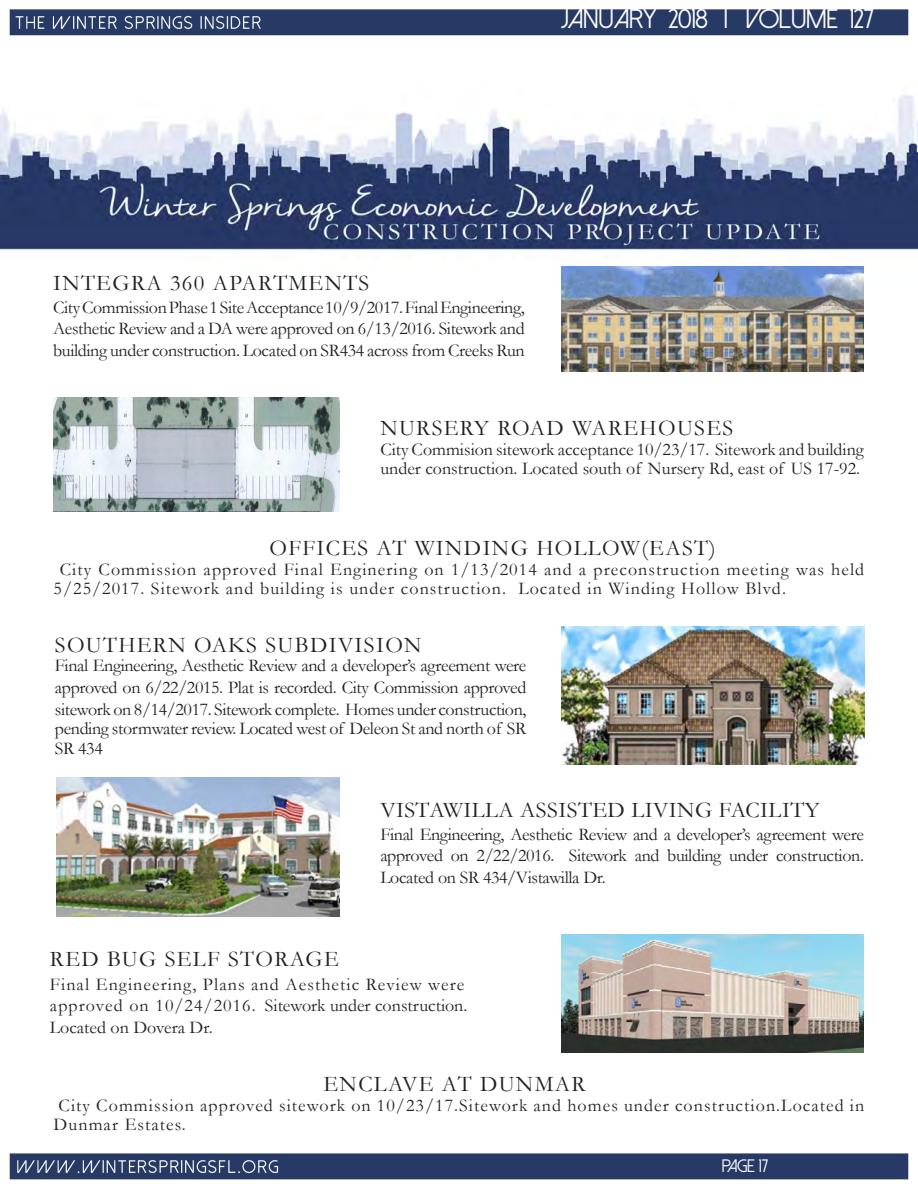
<style>
.page{position:relative;width:918px;height:1188px;background:#fff}
.page>*{position:absolute;margin:0;border:0;box-sizing:border-box;transform-origin:0 0}
.t1{font:27px "Dolce Vita";color:#fff}
.t2{font:22.5px "Garamond";letter-spacing:.06em;color:#231f20}
.t3{font:22.5px "Garamond";letter-spacing:.02em;color:#231f20}
.t4{font:18px/21.6px "Garamond";color:#231f20;text-align:justify}
.t5{font:18px/21.6px "Garamond";letter-spacing:.06em;color:#231f20}
.t6{font:18px/19.5px "Garamond";letter-spacing:-.02em;color:#231f20}
.t7{font:18px "Dolce Vita";color:#fff}
.s1{font-size:24px}
</style>
<div class="page">
<img style="left:9px;top:9px;width:900px;height:1171px">
<img style="left:0;top:37px;width:918px;height:1097px">
<img style="left:562px;top:266px;width:302px;height:106px">
<img style="left:53px;top:397px;width:286px;height:115px">
<img style="left:562px;top:626px;width:302px;height:139px">
<img style="left:57px;top:778px;width:282px;height:138px">
<img style="left:562px;top:934px;width:302px;height:119px">
<h1 class="t1" style="left:562px;top:5px;width:314px">JANUARY 2018 <span class="s1">|</span>I VOLUME 127</h1>
<p class="t2" style="left:53px;top:268px;width:318px">INTEGRA 360 APARTMENTS</p>
<p class="t4" style="left:53px;top:296px;width:473px">City Commission Phase 1 Site Acceptance 10/9/2017. Final Engineering, Aesthetic Review and a DA were approved on 6/13/2016. Sitework and building under construction. Located on SR434 across from Creeks Run</p>
<p class="t2" style="left:380px;top:413px;width:354px">NURSERY ROAD WAREHOUSES</p>
<p class="t4" style="left:380px;top:439px;width:485px;line-height:19.5px">City Commision sitework acceptance 10/23/17. Sitework and building under construction. Located south of Nursery Rd, east of US 17-92.</p>
<p class="t2" style="left:270px;top:533px;width:448px">OFFICES AT WINDING HOLLOW(EAST)</p>
<p class="t5" style="left:54px;top:559px;width:812px;line-height:19.5px;text-indent:6px">City Commission approved Final Enginering on 1/13/2014 and a preconstruction meeting was held<br>5/25/2017. Sitework and building is under construction. Located in Winding Hollow Blvd.</p>
<p class="t2" style="left:55px;top:630px;width:368px">SOUTHERN OAKS SUBDIVISION</p>
<p class="t4" style="left:55px;top:654px;width:473px">Final Engineering, Aesthetic Review and a developer’s agreement were approved on 6/22/2015. Plat is recorded. City Commission approved sitework on 8/14/2017. Sitework complete. Homes under construction,</p>
<p class="t6" style="left:55px;top:718px;width:473px">pending stormwater review. Located west of Deleon St and north of SR<br>SR 434</p>
<p class="t3" style="left:380px;top:795px;width:441px">VISTAWILLA ASSISTED LIVING FACILITY</p>
<p class="t4" style="left:380px;top:823px;width:485px">Final Engineering, Aesthetic Review and a developer’s agreement were approved on 2/22/2016. Sitework and building under construction.<br>Located on SR 434/Vistawilla Dr.</p>
<p class="t2" style="left:50px;top:944px;width:291px">RED BUG SELF STORAGE</p>
<p class="t5" style="left:50px;top:973px;width:419px">Final Engineering, Plans and Aesthetic Review were approved on 10/24/2016. Sitework under construction.<br>Located on Dovera Dr.</p>
<p class="t2" style="left:324px;top:1069px;width:263px">ENCLAVE AT DUNMAR</p>
<p class="t5" style="left:54px;top:1095px;width:812px;line-height:19.5px">City Commission approved sitework on 10/23/17.Sitework and homes under construction.Located in<br>Dunmar Estates.</p>
<p class="t7" style="left:722px;top:1157px;width:48px">PAGE 17</p>
</div>
